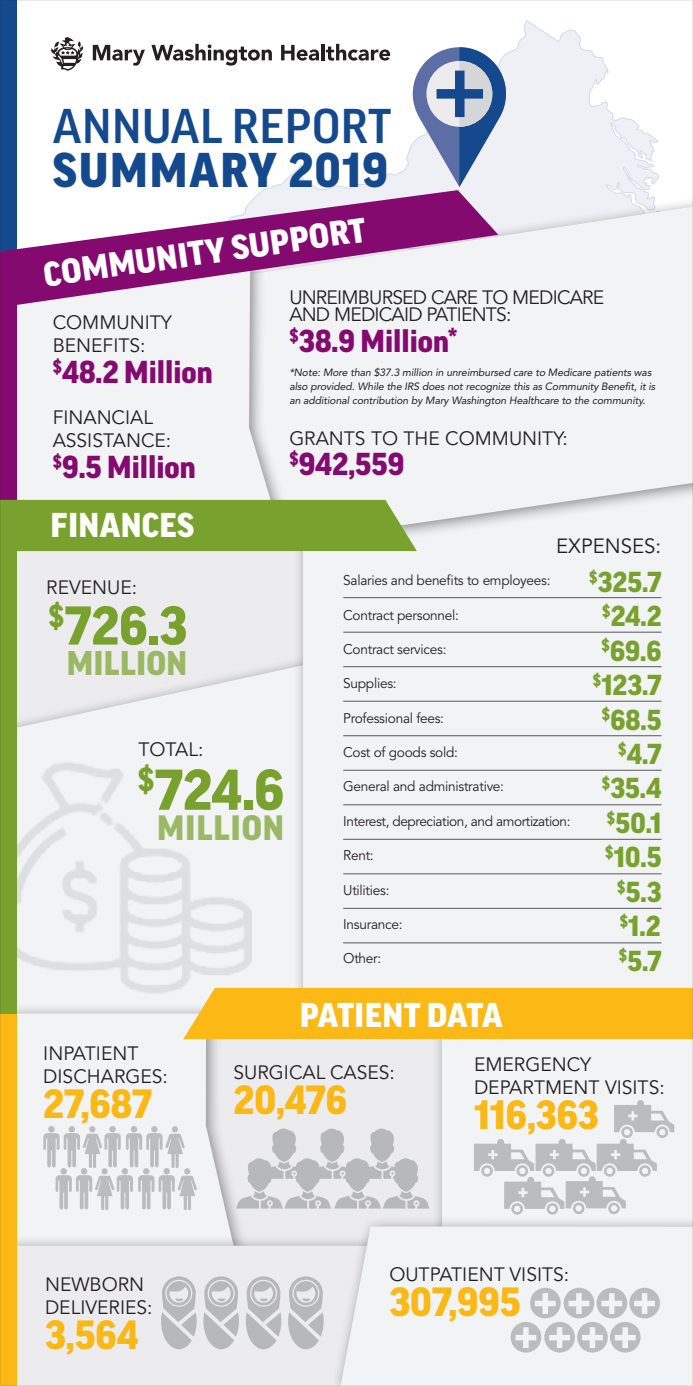
<style>
.page{position:relative;width:693px;height:1386px;background:#fff}
.page>*{position:absolute;margin:0;border:0;box-sizing:border-box;transform-origin:0 0}
.t1{font:900 55.39px "Good Pro";color:#78a22d}
.t2{font:900 52.59px "Good Pro";color:#78a22d}
.t3{font:500 47.07px "Good Pro";letter-spacing:.01em;color:#14498e}
.t4{font:900 47.07px "Good Pro";letter-spacing:.04em;color:#14498e}
.t5{font:900 39.38px "Good Pro";color:#fcb814}
.t6{font:900 33.95px "Good Pro";letter-spacing:.02em;color:#9bb865}
.t7{font:900 33.51px "Good Pro";color:#fff}
.t8{font:900 33.25px "Good Pro";letter-spacing:-.01em;color:#fff}
.t9{font:900 33.25px "Good Pro";letter-spacing:.01em;color:#fff}
.t10{font:900 33.07px "Good Pro";letter-spacing:.005em;color:#9bb865}
.t11{font:900 30.62px "Good Pro";color:#850a70}
.t12{font:900 27.91px "Good Pro";color:#78a22d}
.t13{font:20.47px "Avenir LT Std";color:#231f20}
.t14{font:19.25px/23.4px "Avenir LT Std";color:#231f20}
.t15{font:19.25px/17.5px "Avenir LT Std";letter-spacing:-.04em;color:#231f20}
.t16{font:13.91px "Avenir LT Std";letter-spacing:-.02em;color:#231f20}
.t17{font:italic 10.5px/14px "Avenir LT Std";letter-spacing:-.01em;color:#231f20}
</style>
<div class="page">
<div style="left:17px;top:551px;width:276px;height:100px;background:#ececee"></div>
<div style="left:0;top:651px;width:340px;height:393px;background:#231f20;opacity:.5"></div>
<svg style="left:17px;top:663px;width:276px;height:325px;fill:#f2f3f4"></svg>
<div style="left:303px;top:541px;width:388px;height:447px;background:#f2f3f4"></div>
<svg style="left:263px;top:20px;width:396px;height:176px"></svg>
<div style="left:0;top:196px;width:693px;height:345px;background:#231f20;opacity:.5"></div>
<div style="left:288px;top:207px;width:403px;height:318px;background:#f2f3f4"></div>
<div style="left:0;top:252px;width:288px;height:274px;background:#f2f3f4"></div>
<svg style="left:17px;top:306px;width:257px;height:194px"></svg>
<div style="left:250px;top:1039px;width:182px;height:196px;background:#ececee"></div>
<svg style="left:250px;top:1129px;width:179px;height:80px;background:#d2d2d4"></svg>
<div style="left:0;top:1003px;width:250px;height:263px;background:#231f20;opacity:.5"></div>
<svg style="left:17px;top:1014px;width:217px;height:221px;fill:#f2f3f4"></svg>
<div style="left:0;top:1235px;width:386px;height:151px;background:#231f20;opacity:.5"></div>
<div style="left:17px;top:1246px;width:314px;height:138px;background:#ececee"></div>
<div style="left:432px;top:991px;width:261px;height:259px;background:#231f20;opacity:.5"></div>
<div style="left:442px;top:1039px;width:249px;height:177px;background:#f2f3f4"></div>
<div style="left:331px;top:1216px;width:362px;height:170px;background:#231f20;opacity:.5"></div>
<div style="left:341px;top:1227px;width:350px;height:157px;background:#f2f3f4"></div>
<img style="left:17px;top:753px;width:235px;height:240px">
<hr style="left:343px;top:597px;width:318px;height:1px;background:#57585a">
<hr style="left:343px;top:632px;width:318px;height:1px;background:#57585a">
<hr style="left:343px;top:666px;width:318px;height:1px;background:#57585a">
<hr style="left:343px;top:701px;width:318px;height:1px;background:#57585a">
<hr style="left:343px;top:735px;width:318px;height:1px;background:#57585a">
<hr style="left:343px;top:770px;width:318px;height:1px;background:#57585a">
<hr style="left:343px;top:804px;width:318px;height:1px;background:#57585a">
<hr style="left:343px;top:839px;width:318px;height:1px;background:#57585a">
<hr style="left:343px;top:873px;width:318px;height:1px;background:#57585a">
<hr style="left:343px;top:908px;width:318px;height:1px;background:#57585a">
<hr style="left:343px;top:943px;width:318px;height:1px;background:#57585a">
<svg style="left:93px;top:45px;width:52px;height:21px"></svg>
<svg style="left:151px;top:44px;width:121px;height:22px"></svg>
<svg style="left:281px;top:45px;width:38px;height:16px"></svg>
<hr style="left:321px;top:44px;width:4px;height:16px;background:#231f20">
<svg style="left:326px;top:44px;width:64px;height:17px"></svg>
<svg style="left:51px;top:37px;width:33px;height:34px"></svg>
<svg style="left:203px;top:1276px;width:36px;height:73px;background:#cacbcd"></svg>
<svg style="left:288px;top:1276px;width:36px;height:73px;background:#cacbcd"></svg>
<svg style="left:161px;top:1276px;width:36px;height:73px;background:#cacbcd"></svg>
<svg style="left:246px;top:1276px;width:35px;height:73px;background:#cacacc"></svg>
<svg style="left:43px;top:1126px;width:154px;height:84px"></svg>
<div style="left:0;top:1014px;width:17px;height:372px;background:#fcb814"></div>
<div style="left:0;top:509px;width:17px;height:505px;background:#78a22d"></div>
<div style="left:0;top:0;width:17px;height:262px;background:#14498e"></div>
<div style="left:0;top:252px;width:17px;height:257px;background:#850a70"></div>
<svg style="left:2px;top:190px;width:496px;height:116px"></svg>
<svg style="left:413px;top:47px;width:93px;height:140px"></svg>
<svg style="left:474px;top:1100px;width:200px;height:115px"></svg>
<svg style="left:511px;top:1288px;width:149px;height:65px"></svg>
<div style="left:183px;top:988px;width:508px;height:51px;background:#fcb814"></div>
<div style="left:2px;top:500px;width:415px;height:51px;background:#78a22d"></div>
<h3 class="t3" style="left:53px;top:99px;width:340px">ANNUAL REPORT</h3>
<h3 class="t4" style="left:53px;top:144px;width:336px">SUMMARY 2019</h3>
<h3 class="t7" style="left:41px;top:256px;width:327px;rotate:-8deg">COMMUNITY SUPPORT</h3>
<h3 class="t14" style="left:53px;top:311px;width:121px">COMMUNITY<br>BENEFITS:</h3>
<h3 class="t11" style="left:53px;top:355px;width:161px"><sup>$</sup>48.2 Million</h3>
<h3 class="t14" style="left:53px;top:406px;width:120px">FINANCIAL<br>ASSISTANCE:</h3>
<h3 class="t11" style="left:53px;top:450px;width:144px"><sup>$</sup>9.5 Million</h3>
<h3 class="t9" style="left:50px;top:507px;width:145px">FINANCES</h3>
<h3 class="t15" style="left:289px;top:289px;width:317px">UNREIMBURSED CARE TO MEDICARE<br>AND MEDICAID PATIENTS:</h3>
<h3 class="t11" style="left:289px;top:324px;width:170px"><sup>$</sup>38.9 Million*</h3>
<p class="t17" style="left:289px;top:365px;width:368px">*Note: More than $37.3 million in unreimbursed care to Medicare patients was also provided. While the IRS does not recognize this as Community Benefit, it is an additional contribution by Mary Washington Healthcare to the community.</p>
<h3 class="t14" style="left:289px;top:427px;width:280px">GRANTS TO THE COMMUNITY:</h3>
<h3 class="t11" style="left:289px;top:447px;width:116px"><sup>$</sup>942,559</h3>
<h3 class="t13" style="left:556px;top:534px;width:107px">EXPENSES:</h3>
<h3 class="t14" style="left:46px;top:576px;width:92px">REVENUE:</h3>
<h2 class="t2" style="left:49px;top:596px;width:140px"><sup>$</sup>726.3</h2>
<h3 class="t10" style="left:67px;top:645px;width:122px">MILLION</h3>
<h3 class="t14" style="left:138px;top:738px;width:67px">TOTAL:</h3>
<h1 class="t1" style="left:138px;top:759px;width:148px"><sup>$</sup>724.6</h1>
<h3 class="t6" style="left:157px;top:809px;width:128px">MILLION</h3>
<p class="t16" style="left:343px;top:573px;width:209px">Salaries and benefits to employees:</p>
<p class="t16" style="left:343px;top:607px;width:117px">Contract personnel:</p>
<p class="t16" style="left:343px;top:641px;width:105px">Contract services:</p>
<p class="t16" style="left:343px;top:676px;width:55px">Supplies:</p>
<p class="t16" style="left:343px;top:710px;width:102px">Professional fees:</p>
<p class="t16" style="left:343px;top:744px;width:116px">Cost of goods sold:</p>
<p class="t16" style="left:343px;top:779px;width:162px">General and administrative:</p>
<p class="t16" style="left:343px;top:813px;width:229px">Interest, depreciation, and amortization:</p>
<p class="t16" style="left:343px;top:847px;width:32px">Rent:</p>
<p class="t16" style="left:343px;top:882px;width:48px">Utilities:</p>
<p class="t16" style="left:343px;top:916px;width:61px">Insurance:</p>
<p class="t16" style="left:343px;top:950px;width:40px">Other:</p>
<h3 class="t8" style="left:300px;top:997px;width:204px">PATIENT DATA</h3>
<h3 class="t12" style="left:589px;top:566px;width:74px"><sup>$</sup>325.7</h3>
<h3 class="t12" style="left:602px;top:601px;width:61px"><sup>$</sup>24.2</h3>
<h3 class="t12" style="left:602px;top:635px;width:61px"><sup>$</sup>69.6</h3>
<h3 class="t12" style="left:593px;top:670px;width:70px"><sup>$</sup>123.7</h3>
<h3 class="t12" style="left:602px;top:704px;width:61px"><sup>$</sup>68.5</h3>
<h3 class="t12" style="left:618px;top:738px;width:45px"><sup>$</sup>4.7</h3>
<h3 class="t12" style="left:602px;top:773px;width:61px"><sup>$</sup>35.4</h3>
<h3 class="t12" style="left:607px;top:807px;width:56px"><sup>$</sup>50.1</h3>
<h3 class="t12" style="left:605px;top:842px;width:58px"><sup>$</sup>10.5</h3>
<h3 class="t12" style="left:617px;top:876px;width:46px"><sup>$</sup>5.3</h3>
<h3 class="t12" style="left:620px;top:911px;width:42px"><sup>$</sup>1.2</h3>
<h3 class="t12" style="left:619px;top:945px;width:44px"><sup>$</sup>5.7</h3>
<h3 class="t14" style="left:43px;top:1042px;width:126px">INPATIENT<br>DISCHARGES:</h3>
<h3 class="t5" style="left:43px;top:1082px;width:110px">27,687</h3>
<h3 class="t14" style="left:45px;top:1273px;width:109px">NEWBORN<br>DELIVERIES:</h3>
<h3 class="t5" style="left:45px;top:1313px;width:95px">3,564</h3>
<h3 class="t14" style="left:234px;top:1061px;width:163px">SURGICAL CASES:</h3>
<h3 class="t5" style="left:234px;top:1078px;width:115px">20,476</h3>
<h3 class="t14" style="left:474px;top:1053px;width:192px">EMERGENCY<br>DEPARTMENT VISITS:</h3>
<h3 class="t5" style="left:474px;top:1093px;width:126px">116,363</h3>
<h3 class="t14" style="left:389px;top:1263px;width:181px">OUTPATIENT VISITS:</h3>
<h3 class="t5" style="left:389px;top:1280px;width:133px">307,995</h3>
</div>
